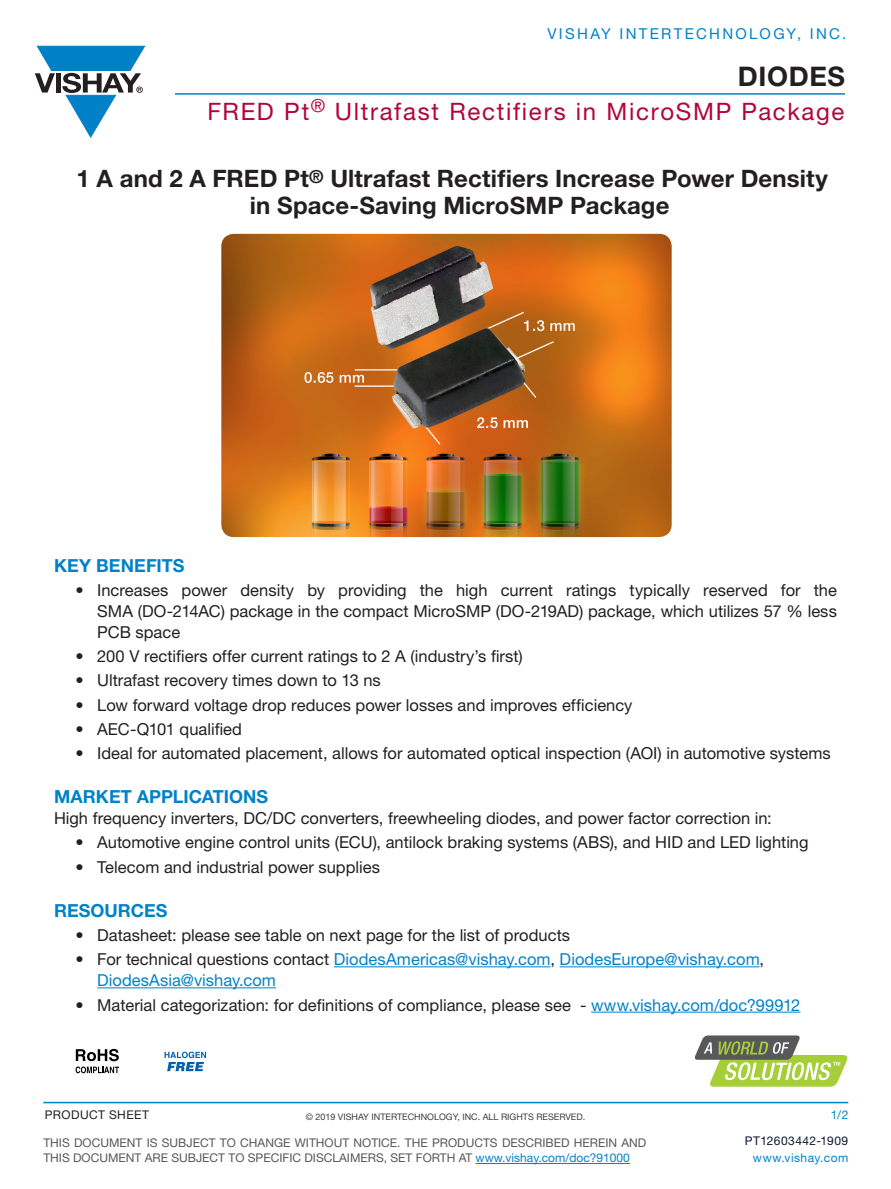
<style>
.page{position:relative;width:891px;height:1189px;background:#fff}
.page>*{position:absolute;margin:0;border:0;box-sizing:border-box;transform-origin:0 0}
.t1{font:700 27px "Helvetica Neue LT Std";letter-spacing:.025em;color:#231f20}
.PT_SubTitle{font:700 24px/27px "Helvetica Neue LT Std";letter-spacing:.005em;color:#231f20}
.t2{font:24px "Helvetica Neue LT Std";letter-spacing:.07em;color:#b30437}
.PT_F_SectionName{font:700 18px "Helvetica Neue LT Std";letter-spacing:.005em;color:#0082c8}
.PT_F_SectionName-2{font:16.5px/21px "Helvetica Neue LT Std";color:#231f20;text-align:justify}
.t3{font:16.5px/21px "Helvetica Neue LT Std";color:#0082c8}
.t4{font:15px "Helvetica Neue LT Std";letter-spacing:.155em;color:#0082c8}
.t5{font:12px/15px "Helvetica Neue LT Std";color:#57585a}
.t6{font:12px "Helvetica Neue LT Std";letter-spacing:.04em;color:#0082c8}
.t7{font:12px "Helvetica Neue LT Std";letter-spacing:.045em;color:#0e1931}
.t8{font:12px "Helvetica Neue LT Std";letter-spacing:.035em;color:#231f20}
.t9{font:9px "Helvetica Neue LT Std";color:#3e3e3f}
.s1{color:#231f20}
.s2{color:#0082c8}
</style>
<div class="page">
<hr style="left:334px;top:966px;width:216px;height:1px;background:#0082c8">
<hr style="left:560px;top:966px;width:200px;height:1px;background:#0082c8">
<hr style="left:97px;top:987px;width:179px;height:1px;background:#0082c8">
<hr style="left:591px;top:1011px;width:209px;height:1px;background:#0082c8">
<hr style="left:175px;top:93px;width:670px;height:2px;background:#0082c8">
<svg style="left:35px;top:46px;width:110px;height:91px"></svg>
<hr style="left:43px;top:1101px;width:805px;height:1px;background:#0082c8">
<hr style="left:476px;top:1162px;width:154px;height:1px;background:#0082c8">
<svg style="left:695px;top:1035px;width:152px;height:51px"></svg>
<img style="left:221px;top:234px;width:451px;height:303px">
<svg style="left:76px;top:1048px;width:43px;height:12px"></svg>
<svg style="left:76px;top:1066px;width:43px;height:6px"></svg>
<svg style="left:165px;top:1051px;width:41px;height:19px"></svg>
<p class="t4" style="left:547px;top:25px;width:300px">VISHAY INTERTECHNOLOGY, INC.</p>
<h1 class="t1" style="left:738px;top:60px;width:109px">DIODES</h1>
<h2 class="t2" style="left:207px;top:97px;width:639px">FRED Pt<sup>®</sup> Ultrafast Rectifiers in MicroSMP Package</h2>
<p class="PT_SubTitle" style="left:250px;top:164px;width:579px;text-indent:-173px">1 A and 2 A FRED Pt<sup>®</sup> Ultrafast Rectifiers Increase Power Density in Space-Saving MicroSMP Package</p>
<p class="PT_F_SectionName" style="left:54px;top:554px;width:132px">KEY BENEFITS</p>
<p class="PT_F_SectionName-2" style="left:97px;top:579px;width:741px;text-indent:-22px">• Increases power density by providing the high current ratings typically reserved for the SMA (DO-214AC) package in the compact MicroSMP (DO-219AD) package, which utilizes 57 % less PCB space</p>
<p class="PT_F_SectionName-2" style="left:76px;top:645px;width:449px">• 200 V rectifiers offer current ratings to 2 A (industry’s first)</p>
<p class="PT_F_SectionName-2" style="left:76px;top:669px;width:307px">• Ultrafast recovery times down to 13 ns</p>
<p class="PT_F_SectionName-2" style="left:76px;top:693px;width:558px">• Low forward voltage drop reduces power losses and improves efficiency</p>
<p class="PT_F_SectionName-2" style="left:76px;top:718px;width:168px">• AEC-Q101 qualified</p>
<p class="PT_F_SectionName-2" style="left:76px;top:742px;width:757px">• Ideal for automated placement, allows for automated optical inspection (AOI) in automotive systems</p>
<p class="PT_F_SectionName" style="left:54px;top:785px;width:216px">MARKET APPLICATIONS</p>
<p class="PT_F_SectionName-2" style="left:54px;top:807px;width:719px">High frequency inverters, DC/DC converters, freewheeling diodes, and power factor correction in:</p>
<p class="PT_F_SectionName-2" style="left:76px;top:831px;width:735px">• Automotive engine control units (ECU), antilock braking systems (ABS), and HID and LED lighting</p>
<p class="PT_F_SectionName-2" style="left:76px;top:855px;width:306px">• Telecom and industrial power supplies</p>
<p class="PT_F_SectionName" style="left:54px;top:899px;width:115px">RESOURCES</p>
<p class="PT_F_SectionName-2" style="left:76px;top:924px;width:496px">• Datasheet: please see table on next page for the list of products</p>
<p class="t3" style="left:97px;top:948px;width:668px;text-indent:-22px"><span class="s1">• For technical questions contact</span> DiodesAmericas@vishay.com<span class="s1">,</span> DiodesEurope@vishay.com<span class="s1">,<br></span>DiodesAsia@vishay.com</p>
<p class="PT_F_SectionName-2" style="left:76px;top:993px;width:726px">• Material categorization: for definitions of compliance, please see - <span class="s2">www.vishay.com/doc?99912</span></p>
<p class="t8" style="left:45px;top:1107px;width:106px">PRODUCT SHEET</p>
<p class="t9" style="left:306px;top:1111px;width:281px">© 2019 VISHAY INTERTECHNOLOGY, INC. ALL RIGHTS RESERVED.</p>
<p class="t6" style="left:831px;top:1106px;width:19px">1/2</p>
<p class="t5" style="left:43px;top:1134px;width:604px">THIS DOCUMENT IS SUBJECT TO CHANGE WITHOUT NOTICE. THE PRODUCTS DESCRIBED HEREIN AND<br>THIS DOCUMENT ARE SUBJECT TO SPECIFIC DISCLAIMERS, SET FORTH AT <span class="s2">www.vishay.com/doc?91000</span></p>
<p class="t7" style="left:745px;top:1133px;width:105px">PT12603442-1909</p>
<p class="t6" style="left:753px;top:1150px;width:97px">www.vishay.com</p>
</div>
